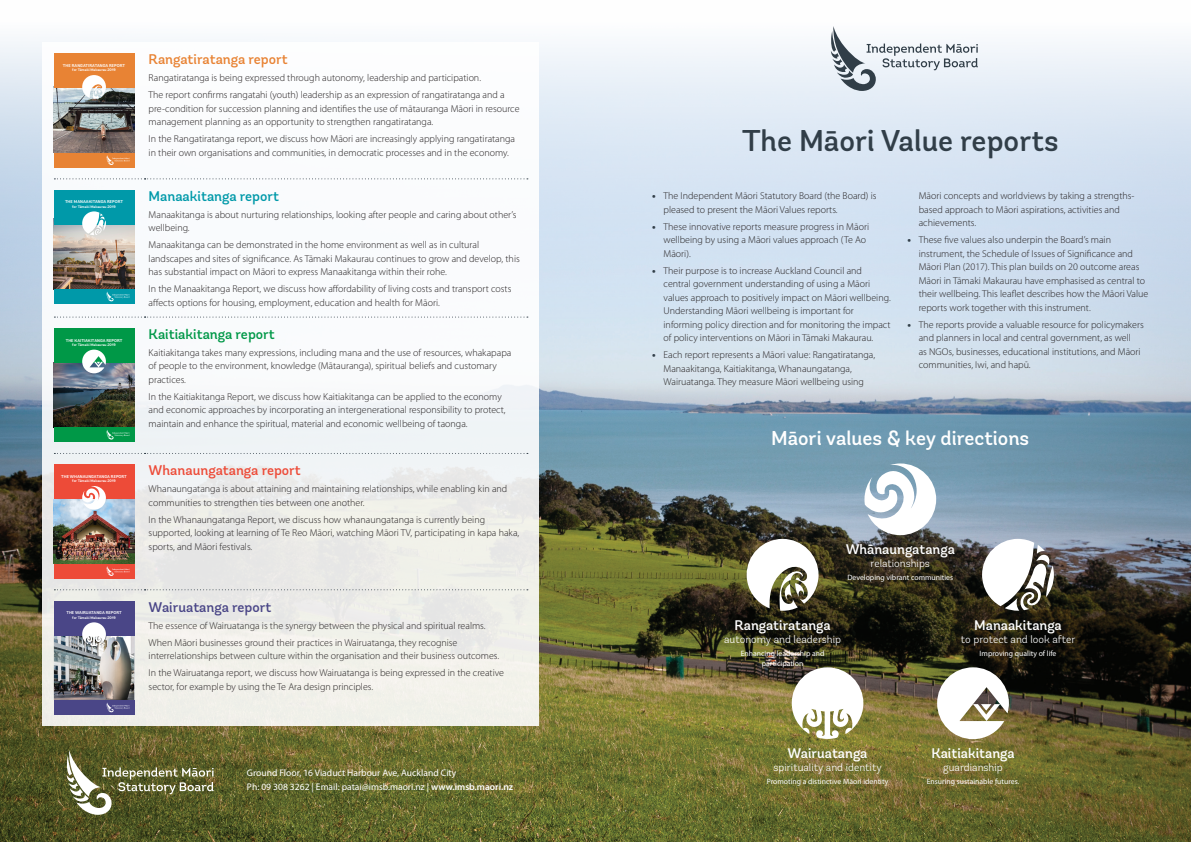
<style>
.page{position:relative;width:1191px;height:842px;background:#fff}
.page>*{position:absolute;margin:0;border:0;box-sizing:border-box;transform-origin:0 0}
.t1{font:500 30px "Andes Rounded";color:#313e48}
.t2{font:500 20px "Andes Rounded";color:#fff}
.t3{font:500 14px "Andes Rounded";color:#e88334}
.t4{font:500 14px "Andes Rounded";color:#ed4b38}
.t5{font:500 14px "Andes Rounded";color:#009847}
.t6{font:500 14px "Andes Rounded";color:#0099a9}
.t7{font:500 14px "Andes Rounded";color:#4a4687}
.t8{font:500 13.9px "Andes Rounded";color:#fff}
.t9{font:300 10.8px "Andes Rounded";color:#fff}
.t10{font:300 10px/13.5px "Myriad Pro";color:#231f20}
.t11{font:9.6px/13.8px "Myriad Pro";color:#fff}
.t12{font:7.7px/10.3px "Myriad Pro";color:#fff;text-align:center}
.t13{font:600 4.2px "Andes Rounded";color:#fff}
.t14{font:600 3.6px "Andes Rounded";color:#fff}
.s1{font-weight:600}
.s2{font-weight:900;color:#313e48}
</style>
<div class="page">
<img style="left:0;top:39px;width:1191px;height:803px">
<div style="left:43px;top:43px;width:496px;height:683px;background:linear-gradient(to bottom,#fdffff,#ebebe7)"></div>
<svg style="left:864px;top:463px;width:72px;height:72px"></svg>
<svg style="left:746px;top:539px;width:72px;height:72px"></svg>
<svg style="left:982px;top:539px;width:72px;height:72px"></svg>
<svg style="left:791px;top:667px;width:72px;height:72px"></svg>
<svg style="left:937px;top:667px;width:72px;height:72px"></svg>
<svg style="left:66px;top:750px;width:148px;height:65px"></svg>
<svg style="left:830px;top:26px;width:148px;height:65px"></svg>
<svg style="left:54px;top:178px;width:474px;height:1px"></svg>
<svg style="left:54px;top:317px;width:474px;height:1px"></svg>
<svg style="left:54px;top:453px;width:474px;height:1px"></svg>
<svg style="left:54px;top:589px;width:474px;height:1px"></svg>
<img style="left:54px;top:88px;width:80px;height:65px">
<div style="left:54px;top:54px;width:80px;height:34px;background:#e88334"></div>
<div style="left:54px;top:153px;width:80px;height:15px;background:#e88334"></div>
<svg style="left:107px;top:155px;width:23px;height:10px"></svg>
<svg style="left:82px;top:75px;width:24px;height:24px"></svg>
<img style="left:54px;top:224px;width:80px;height:65px">
<div style="left:54px;top:190px;width:80px;height:34px;background:#0099a9"></div>
<div style="left:54px;top:289px;width:80px;height:15px;background:#0099a9"></div>
<svg style="left:107px;top:291px;width:23px;height:11px"></svg>
<svg style="left:82px;top:211px;width:24px;height:24px"></svg>
<img style="left:54px;top:363px;width:80px;height:64px">
<div style="left:54px;top:328px;width:80px;height:35px;background:#009847"></div>
<div style="left:54px;top:427px;width:80px;height:15px;background:#009847"></div>
<svg style="left:82px;top:350px;width:24px;height:23px"></svg>
<svg style="left:107px;top:430px;width:23px;height:10px"></svg>
<img style="left:54px;top:499px;width:80px;height:65px">
<div style="left:54px;top:465px;width:80px;height:34px;background:#ed4b38"></div>
<div style="left:54px;top:564px;width:80px;height:14px;background:#ed4b38"></div>
<svg style="left:107px;top:566px;width:23px;height:10px"></svg>
<svg style="left:82px;top:486px;width:24px;height:24px"></svg>
<img style="left:54px;top:635px;width:80px;height:65px">
<div style="left:54px;top:601px;width:80px;height:34px;background:#4a4687"></div>
<div style="left:54px;top:700px;width:80px;height:15px;background:#4a4687"></div>
<svg style="left:107px;top:702px;width:23px;height:10px"></svg>
<img style="left:82px;top:646px;width:24px;height:1px">
<svg style="left:82px;top:622px;width:24px;height:24px"></svg>
<p class="t13" style="left:63px;top:63px;width:64px">THE RANGATIRATANGA REPORT</p>
<p class="t14" style="left:72px;top:68px;width:45px">for Tāmaki Makaurau 2019</p>
<p class="t13" style="left:65px;top:199px;width:60px">THE MANAAKITANGA REPORT</p>
<p class="t14" style="left:72px;top:204px;width:45px">for Tāmaki Makaurau 2019</p>
<p class="t13" style="left:66px;top:337px;width:58px">THE KAITIAKITANGA REPORT</p>
<p class="t14" style="left:72px;top:342px;width:45px">for Tāmaki Makaurau 2019</p>
<p class="t13" style="left:61px;top:474px;width:67px">THE WHANAUNGATANGA REPORT</p>
<p class="t14" style="left:72px;top:479px;width:45px">for Tāmaki Makaurau 2019</p>
<p class="t13" style="left:66px;top:610px;width:57px">THE WAIRUATANGA REPORT</p>
<p class="t14" style="left:72px;top:615px;width:45px">for Tāmaki Makaurau 2019</p>
<h3 class="t3" style="left:149px;top:51px;width:141px">Rangatiratanga report</h3>
<p class="t10" style="left:149px;top:69px;width:357px;line-height:17px">Rangatiratanga is being expressed through autonomy, leadership and participation.<br>The report confirms rangatahi (youth) leadership as an expression of rangatiratanga and a</p>
<p class="t10" style="left:149px;top:102px;width:372px">pre-condition for succession planning and identifies the use of mātauranga Māori in resource management planning as an opportunity to strengthen rangatiratanga.</p>
<p class="t10" style="left:149px;top:132px;width:368px">In the Rangatiratanga report, we discuss how Māori are increasingly applying rangatiratanga in their own organisations and communities, in democratic processes and in the economy.</p>
<h3 class="t6" style="left:149px;top:187px;width:132px">Manaakitanga report</h3>
<p class="t10" style="left:149px;top:208px;width:369px">Manaakitanga is about nurturing relationships, looking after people and caring about other’s wellbeing.</p>
<p class="t10" style="left:149px;top:238px;width:373px">Manaakitanga can be demonstrated in the home environment as well as in cultural landscapes and sites of significance. As Tāmaki Makaurau continues to grow and develop, this has substantial impact on Māori to express Manaakitanga within their rohe.</p>
<p class="t10" style="left:149px;top:282px;width:364px">In the Manaakitanga Report, we discuss how affordability of living costs and transport costs affects options for housing, employment, education and health for Māori.</p>
<h3 class="t5" style="left:149px;top:325px;width:128px">Kaitiakitanga report</h3>
<p class="t10" style="left:149px;top:346px;width:364px">Kaitiakitanga takes many expressions, including mana and the use of resources, whakapapa of people to the environment, knowledge (Mātauranga), spiritual beliefs and customary practices.</p>
<p class="t10" style="left:149px;top:390px;width:358px">In the Kaitiakitanga Report, we discuss how Kaitiakitanga can be applied to the economy and economic approaches by incorporating an intergenerational responsibility to protect, maintain and enhance the spiritual, material and economic wellbeing of taonga.</p>
<h3 class="t4" style="left:149px;top:462px;width:154px">Whanaungatanga report</h3>
<p class="t10" style="left:149px;top:482px;width:360px">Whanaungatanga is about attaining and maintaining relationships, while enabling kin and communities to strengthen ties between one another.</p>
<p class="t10" style="left:149px;top:513px;width:372px">In the Whanaungatanga Report, we discuss how whanaungatanga is currently being supported, looking at learning of Te Reo Māori, watching Māori TV, participating in kapa haka, sports, and Māori festivals.</p>
<h3 class="t7" style="left:149px;top:598px;width:124px">Wairuatanga report</h3>
<p class="t10" style="left:149px;top:617px;width:338px;line-height:17px">The essence of Wairuatanga is the synergy between the physical and spiritual realms.<br>When Māori businesses ground their practices in Wairuatanga, they recognise</p>
<p class="t10" style="left:149px;top:647px;width:357px;line-height:17px">interrelationships between culture within the organisation and their business outcomes.<br>In the Wairuatanga report, we discuss how Wairuatanga is being expressed in the creative</p>
<p class="t10" style="left:149px;top:679px;width:226px">sector, for example by using the Te Ara design principles.</p>
<p class="t11" style="left:247px;top:766px;width:268px">Ground Floor, 16 Viaduct Harbour Ave, Auckland City<br>Ph: 09 308 3262 | Email: patai@imsb.maori.nz | <span class="s1">www.imsb.maori.nz</span></p>
<h1 class="t1" style="left:742px;top:123px;width:318px">The Māori Value reports</h1>
<p class="t10" style="left:663px;top:189px;width:214px;text-indent:-11px"><span class="s2">•</span> The Independent Māori Statutory Board (the Board) is pleased to present the Māori Values reports.</p>
<p class="t10" style="left:663px;top:219px;width:207px;text-indent:-11px"><span class="s2">•</span> These innovative reports measure progress in Māori wellbeing by using a Māori values approach (Te Ao<br>Māori).</p>
<p class="t10" style="left:663px;top:263px;width:229px;text-indent:-11px"><span class="s2">•</span> Their purpose is to increase Auckland Council and central government understanding of using a Māori values approach to positively impact on Māori wellbeing.<br>Understanding Māori wellbeing is important for informing policy direction and for monitoring the impact of policy interventions on Māori in Tāmaki Makaurau.</p>
<p class="t10" style="left:663px;top:348px;width:213px;text-indent:-11px"><span class="s2">•</span> Each report represents a Māori value: Rangatiratanga,<br>Manaakitanga, Kaitiakitanga, Whanaungatanga,<br>Wairuatanga. They measure Māori wellbeing using</p>
<p class="t10" style="left:918px;top:189px;width:217px">Māori concepts and worldviews by taking a strengths&shy;based approach to Māori aspirations, activities and achievements.</p>
<p class="t10" style="left:918px;top:233px;width:231px;text-indent:-11px"><span class="s2">•</span> These five values also underpin the Board’s main instrument, the Schedule of Issues of Significance and Māori Plan (2017). This plan builds on 20 outcome areas Māori in Tāmaki Makaurau have emphasised as central to their wellbeing. This leaflet describes how the Māori Value reports work together with this instrument.</p>
<p class="t10" style="left:918px;top:317px;width:226px;text-indent:-11px"><span class="s2">•</span> The reports provide a valuable resource for policymakers and planners in local and central government, as well<br>as NGOs, businesses, educational institutions, and Māori communities, Iwi, and hapū.</p>
<h2 class="t2" style="left:771px;top:426px;width:259px">Māori values &amp; key directions</h2>
<h3 class="t8" style="left:845px;top:541px;width:111px">Whānaungatanga</h3>
<p class="t9" style="left:870px;top:557px;width:61px">relationships</p>
<p class="t12" style="left:847px;top:572px;width:107px">Developing vibrant communities</p>
<h3 class="t8" style="left:734px;top:617px;width:98px">Rangatiratanga</h3>
<p class="t9" style="left:724px;top:633px;width:118px">autonomy and leadership</p>
<p class="t12" style="left:740px;top:648px;width:85px">Enhancing leadership and participation</p>
<h3 class="t8" style="left:787px;top:745px;width:81px">Wairuatanga</h3>
<p class="t9" style="left:773px;top:761px;width:110px">spirituality and identity</p>
<p class="t12" style="left:767px;top:776px;width:123px">Promoting a distinctive Māori identity</p>
<h3 class="t8" style="left:974px;top:616px;width:89px">Manaakitanga</h3>
<p class="t9" style="left:960px;top:633px;width:116px">to protect and look after</p>
<p class="t12" style="left:979px;top:648px;width:78px">Improving quality of life</p>
<h3 class="t8" style="left:931px;top:745px;width:85px">Kaitiakitanga</h3>
<p class="t9" style="left:943px;top:761px;width:61px">guardianship</p>
<p class="t12" style="left:926px;top:776px;width:94px">Ensuring sustainable futures.</p>
</div>
